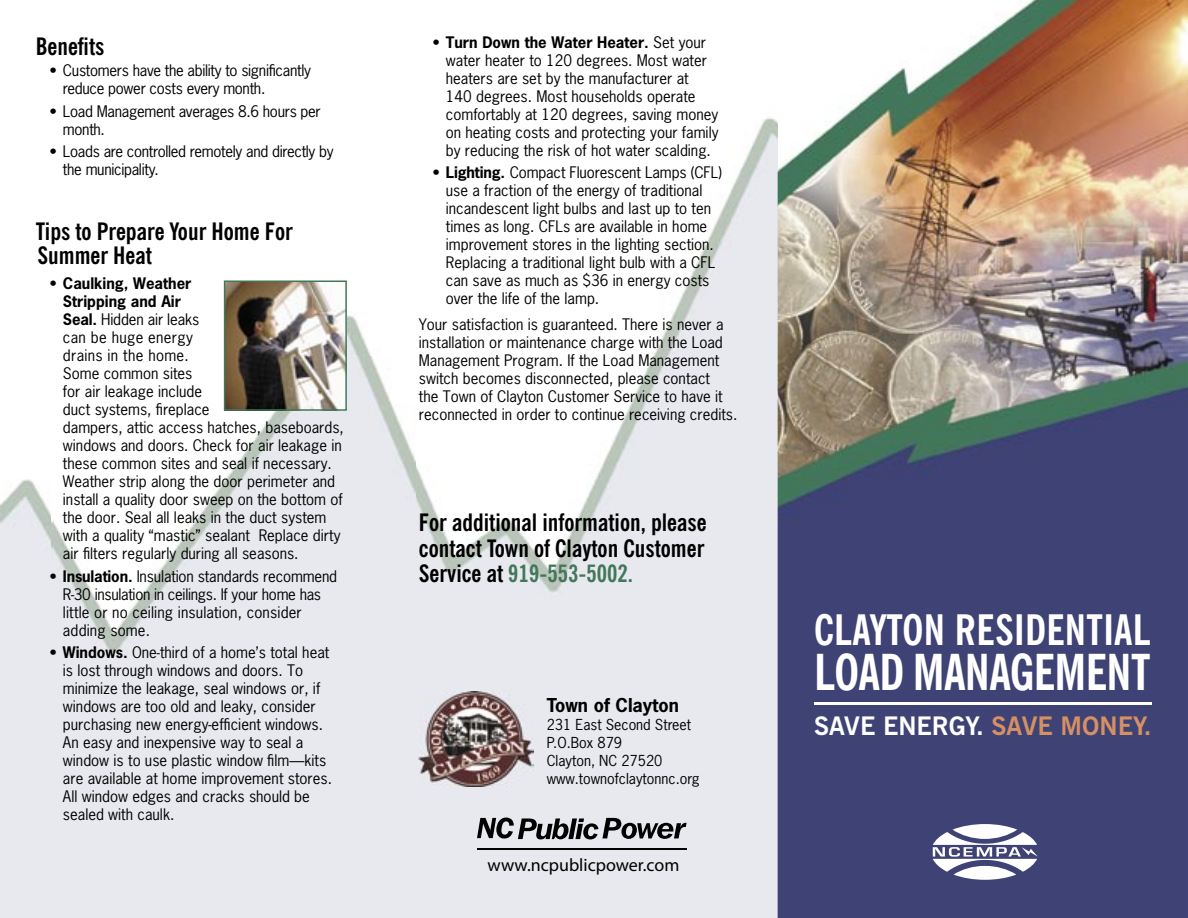
<style>
.page{position:relative;width:1188px;height:918px;background:#fff}
.page>*{position:absolute;margin:0;border:0;box-sizing:border-box;transform-origin:0 0}
.t1{font:700 condensed 49.5px "News Gothic BT";letter-spacing:-.015em;color:#fff}
.t2{font:700 condensed 42px "News Gothic BT";letter-spacing:.005em;color:#fff}
.t3{font:700 25.5px "News Gothic BT";color:#fff}
.t4{font:700 condensed 24px/25.5px "News Gothic BT";color:#000;text-align:justify}
.t5{font:18px "Myriad Pro";color:#000}
.t6{font:700 18px "News Gothic Std";color:#000}
.t7{font:15px/18px "News Gothic Std";color:#000}
.t8{font:15px/18px "News Gothic Std";letter-spacing:-.02em;color:#000}
.t9{font:14.25px/18px "News Gothic Std";color:#000}
.s1{font-weight:700}
.s2{color:#42775b}
.s3{color:#d59063}
</style>
<div class="page">
<img style="left:778px;top:0;width:410px;height:918px">
<img style="left:52px;top:118px;width:726px;height:596px">
<img style="left:0;top:479px;width:52px;height:439px">
<div style="left:519px;top:714px;width:259px;height:204px;background:#e8e9ee"></div>
<div style="left:52px;top:714px;width:414px;height:204px;background:#e8e9ee"></div>
<div style="left:466px;top:786px;width:53px;height:132px;background:#e8e9ee"></div>
<svg style="left:933px;top:824px;width:105px;height:56px"></svg>
<hr style="left:814px;top:702px;width:338px;height:3px;background:#fff">
<img style="left:419px;top:691px;width:114px;height:95px">
<svg style="left:477px;top:818px;width:210px;height:21px;background:#7f8082"></svg>
<hr style="left:477px;top:848px;width:210px;height:1px;background:#000">
<img style="left:224px;top:280px;width:123px;height:131px">
<h3 class="t4" style="left:36px;top:34px;width:70px">Benefits</h3>
<p class="t8" style="left:63px;top:62px;width:249px;text-indent:-14px">• Customers have the ability to significantly reduce power costs every month.</p>
<p class="t8" style="left:63px;top:102px;width:259px;text-indent:-14px">• Load Management averages 8.6 hours per month.</p>
<p class="t8" style="left:63px;top:143px;width:272px;text-indent:-14px">• Loads are controlled remotely and directly by the municipality.</p>
<h3 class="t4" style="left:36px;top:219px;width:258px;line-height:24px">Tips to Prepare Your Home For<br>Summer Heat</h3>
<p class="t7" style="left:63px;top:275px;width:282px;text-indent:-14px">• <span class="s1">Caulking, Weather<br>Stripping and Air<br>Seal.</span> Hidden air leaks<br>can be huge energy<br>drains in the home.<br>Some common sites<br>for air leakage include<br>duct systems, fireplace<br>dampers, attic access hatches, baseboards, windows and doors. Check for air leakage in these common sites and seal if necessary.<br>Weather strip along the door perimeter and install a quality door sweep on the bottom of the door. Seal all leaks in the duct system with a quality “mastic” sealant Replace dirty air filters regularly during all seasons.</p>
<p class="t7" style="left:63px;top:567px;width:276px;text-indent:-14px">• <span class="s1">Insulation.</span> Insulation standards recommend R-30 insulation in ceilings. If your home has little or no ceiling insulation, consider adding some.</p>
<p class="t7" style="left:63px;top:644px;width:271px;text-indent:-14px">• <span class="s1">Windows.</span> One-third of a home’s total heat is lost through windows and doors. To minimize the leakage, seal windows or, if windows are too old and leaky, consider purchasing new energy-efficient windows.<br>An easy and inexpensive way to seal a window is to use plastic window film—kits are available at home improvement stores.<br>All window edges and cracks should be sealed with caulk.</p>
<p class="t7" style="left:446px;top:33px;width:274px;text-indent:-14px">• <span class="s1">Turn Down the Water Heater.</span> Set your water heater to 120 degrees. Most water heaters are set by the manufacturer at<br>140 degrees. Most households operate comfortably at 120 degrees, saving money on heating costs and protecting your family by reducing the risk of hot water scalding.</p>
<p class="t7" style="left:446px;top:163px;width:278px;text-indent:-14px">• <span class="s1">Lighting.</span> Compact Fluorescent Lamps (CFL) use a fraction of the energy of traditional incandescent light bulbs and last up to ten times as long. CFLs are available in home improvement stores in the lighting section.<br>Replacing a traditional light bulb with a CFL can save as much as $36 in energy costs over the life of the lamp.</p>
<p class="t7" style="left:419px;top:315px;width:320px">Your satisfaction is guaranteed. There is never a installation or maintenance charge with the Load Management Program. If the Load Management switch becomes disconnected, please contact<br>the Town of Clayton Customer Service to have it reconnected in order to continue receiving credits.</p>
<h3 class="t4" style="left:419px;top:510px;width:289px">For additional information, please contact Town of Clayton Customer Service at <span class="s2">919-553-5002.</span></h3>
<p class="t6" style="left:547px;top:693px;width:134px">Town of Clayton</p>
<p class="t9" style="left:547px;top:715px;width:154px">231 East Second Street<br>P.O.Box 879<br>Clayton, NC 27520 www.townofclaytonnc.org</p>
<p class="t5" style="left:488px;top:855px;width:193px">www.ncpublicpower.com</p>
<h2 class="t2" style="left:814px;top:604px;width:338px">CLAYTON RESIDENTIAL</h2>
<h1 class="t1" style="left:814px;top:642px;width:338px">LOAD MANAGEMENT</h1>
<h3 class="t3" style="left:814px;top:710px;width:339px">SAVE ENERGY. <span class="s3">SAVE MONEY.</span></h3>
</div>
